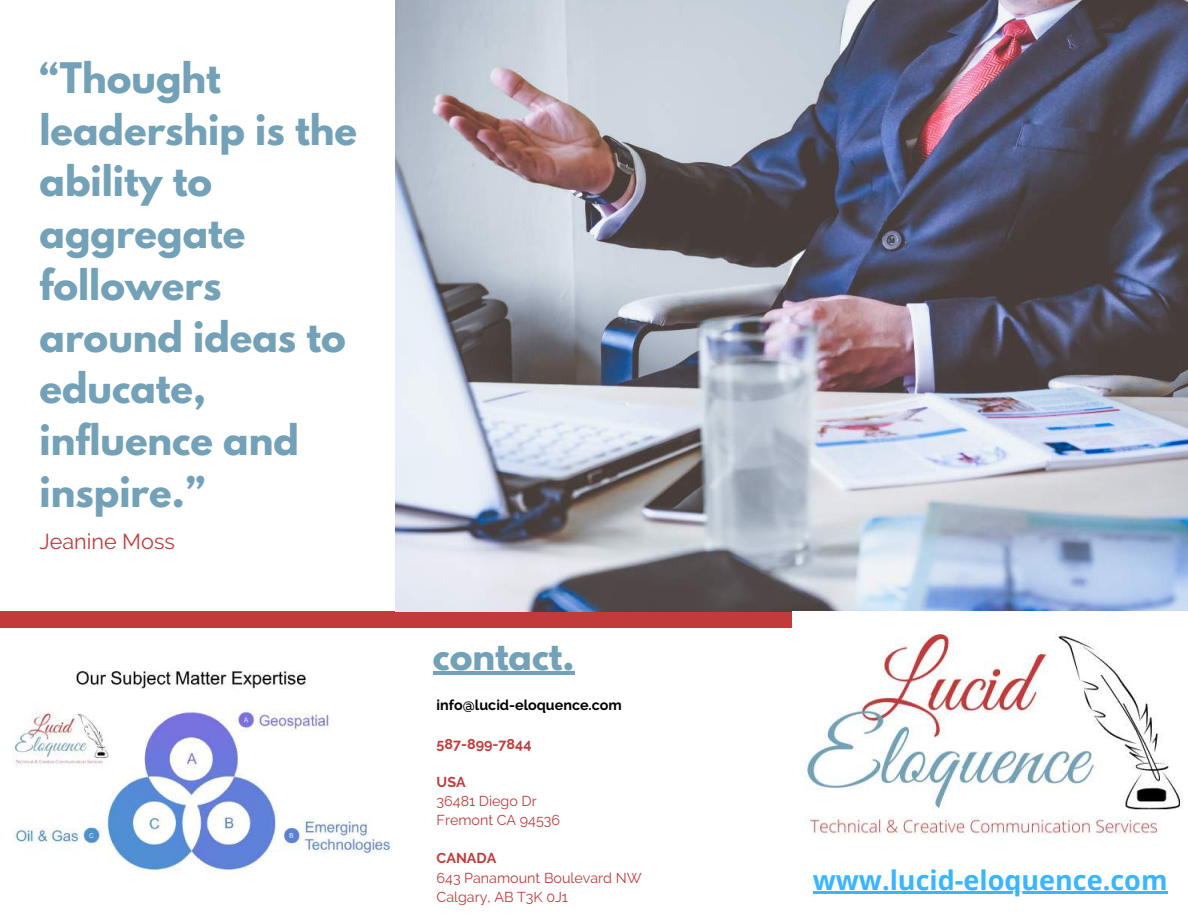
<style>
.page{position:relative;width:1188px;height:918px;background:#fff}
.page>*{position:absolute;margin:0;border:0;box-sizing:border-box;transform-origin:0 0}
.t1{font:700 37.35px/51.8px "League Spartan";color:#73a1b8}
.t2{font:700 34.35px "League Spartan";color:#73a1b8}
.t3{font:700 27px "Open Sans";color:#38b6ff}
.t4{font:21.6px "Raleway";color:#c23b3b}
.t5{font:14.25px/19.2px "Raleway";color:#c23b3b}
.t6{font:700 14.25px "Raleway";color:#000}
.t7{font:700 14.25px "Raleway";color:#c23b3b}
</style>
<div class="page">
<div style="left:0;top:611px;width:793px;height:16px;background:#c23b3b"></div>
<img style="left:395px;top:0;width:793px;height:611px">
<img style="left:806px;top:626px;width:375px;height:214px">
<hr style="left:433px;top:672px;width:141px;height:3px;background:#73a1b8">
<img style="left:12px;top:671px;width:379px;height:205px">
<hr style="left:813px;top:892px;width:355px;height:2px;background:#38b6ff">
<p class="t1" style="left:40px;top:57px;width:319px">“Thought leadership is the ability to aggregate followers around ideas to educate, influence and inspire.”</p>
<p class="t4" style="left:40px;top:529px;width:137px">Jeanine Moss</p>
<p class="t2" style="left:433px;top:639px;width:143px">contact.</p>
<p class="t6" style="left:437px;top:697px;width:187px">info@lucid-eloquence.com</p>
<p class="t7" style="left:437px;top:735px;width:96px">587-899-7844</p>
<p class="t7" style="left:437px;top:774px;width:31px">USA</p>
<p class="t5" style="left:437px;top:791px;width:125px">36481 Diego Dr<br>Fremont CA 94536</p>
<p class="t7" style="left:437px;top:850px;width:61px">CANADA</p>
<p class="t5" style="left:437px;top:868px;width:207px">643 Panamount Boulevard NW<br>Calgary, AB T3K 0J1</p>
<p class="t3" style="left:813px;top:861px;width:356px">www.lucid-eloquence.com</p>
</div>
